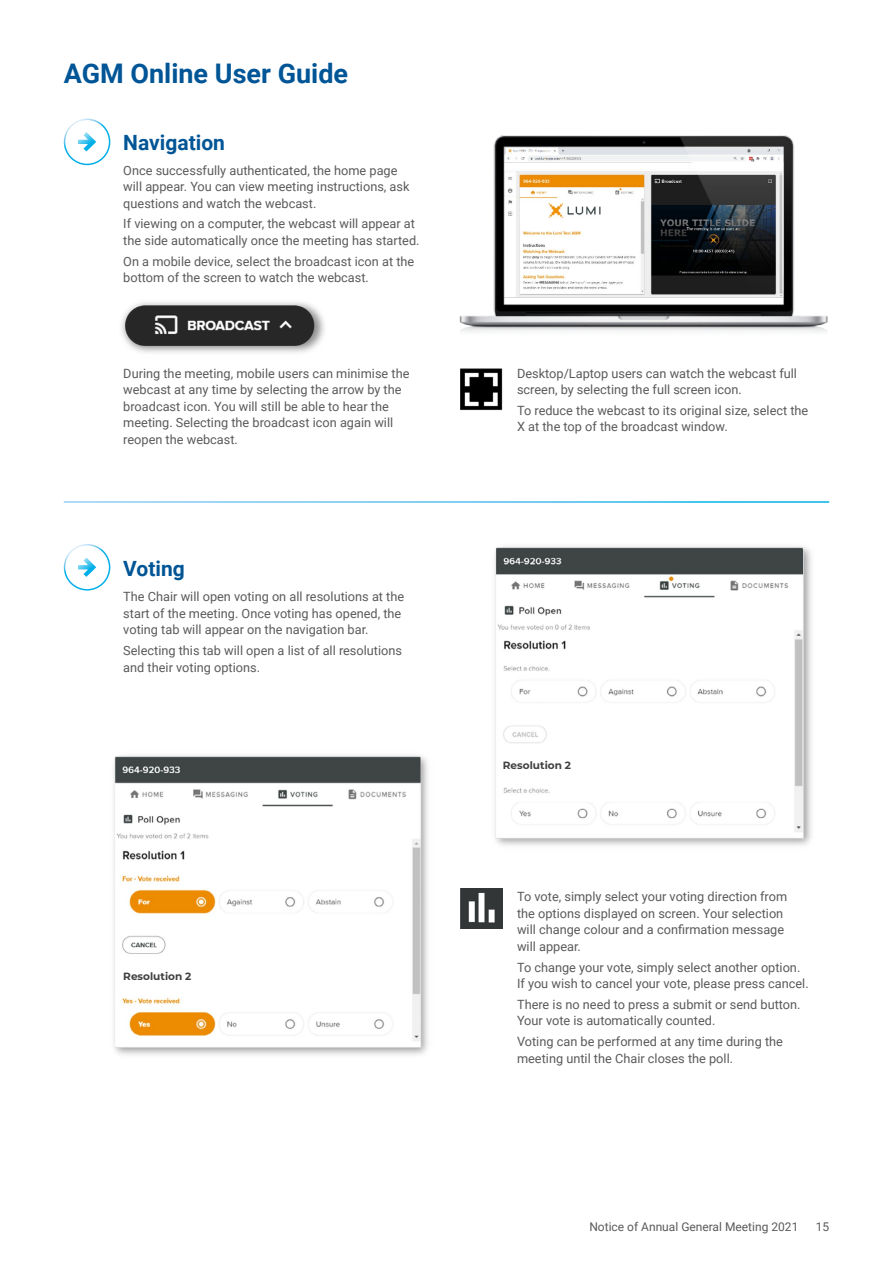
<style>
.page{position:relative;width:893px;height:1263px;background:#fff}
.page>*{position:absolute;margin:0;border:0;box-sizing:border-box;transform-origin:0 0}
.t1{font:700 27px "Roboto";color:#005596}
.t2{font:700 21px "Roboto";color:#005596}
.t3{font:12.75px/16.5px "Roboto";color:#5a5a5a}
.t4{font:12px "Roboto";color:#5a5a5a}
.t5{font:700 10.5px "Montserrat";color:#3f3f3f}
</style>
<div class="page">
<div style="left:64px;top:119px;width:46px;height:46px;border:2px solid #fff;border-radius:50%"></div>
<svg style="left:78px;top:132px;width:18px;height:20px"></svg>
<div style="left:64px;top:544px;width:46px;height:46px;border:2px solid #fff;border-radius:50%"></div>
<svg style="left:78px;top:558px;width:18px;height:19px"></svg>
<img style="left:459px;top:135px;width:369px;height:197px">
<img style="left:121px;top:302px;width:204px;height:51px">
<img style="left:460px;top:369px;width:43px;height:42px">
<img style="left:460px;top:888px;width:43px;height:41px">
<img style="left:495px;top:546px;width:317px;height:300px">
<img style="left:113px;top:755px;width:315px;height:300px">
<div style="left:499px;top:755px;width:86px;height:21px;background:#fff"></div>
<div style="left:119px;top:966px;width:86px;height:21px;background:#fff"></div>
<h1 class="t1" style="left:64px;top:54px;width:286px">AGM Online User Guide</h1>
<h2 class="t2" style="left:123px;top:127px;width:103px">Navigation</h2>
<p class="t3" style="left:123px;top:161px;width:288px">Once successfully authenticated, the home page will appear. You can view meeting instructions, ask questions and watch the webcast.</p>
<p class="t3" style="left:123px;top:215px;width:298px">If viewing on a computer, the webcast will appear at the side automatically once the meeting has started.</p>
<p class="t3" style="left:123px;top:252px;width:292px">On a mobile device, select the broadcast icon at the bottom of the screen to watch the webcast.</p>
<p class="t3" style="left:123px;top:364px;width:288px">During the meeting, mobile users can minimise the webcast at any time by selecting the arrow by the broadcast icon. You will still be able to hear the meeting. Selecting the broadcast icon again will reopen the webcast.</p>
<p class="t3" style="left:517px;top:364px;width:281px">Desktop/Laptop users can watch the webcast full screen, by selecting the full screen icon.</p>
<p class="t3" style="left:517px;top:402px;width:293px">To reduce the webcast to its original size, select the<br>X at the top of the broadcast window.</p>
<h2 class="t2" style="left:123px;top:554px;width:63px">Voting</h2>
<p class="t3" style="left:123px;top:588px;width:282px">The Chair will open voting on all resolutions at the start of the meeting. Once voting has opened, the voting tab will appear on the navigation bar.</p>
<p class="t3" style="left:123px;top:642px;width:280px">Selecting this tab will open a list of all resolutions and their voting options.</p>
<p class="t5" style="left:123px;top:969px;width:70px">Resolution 2</p>
<p class="t5" style="left:503px;top:758px;width:70px">Resolution 2</p>
<p class="t3" style="left:517px;top:888px;width:272px">To vote, simply select your voting direction from the options displayed on screen. Your selection will change colour and a confirmation message will appear.</p>
<p class="t3" style="left:517px;top:958px;width:293px">To change your vote, simply select another option.<br>If you wish to cancel your vote, please press cancel.</p>
<p class="t3" style="left:517px;top:996px;width:285px">There is no need to press a submit or send button.<br>Your vote is automatically counted.</p>
<p class="t3" style="left:517px;top:1033px;width:267px">Voting can be performed at any time during the meeting until the Chair closes the poll.</p>
<p class="t4" style="left:589px;top:1218px;width:211px">Notice of Annual General Meeting 2021</p>
<p class="t4" style="left:816px;top:1218px;width:15px">15</p>
</div>
